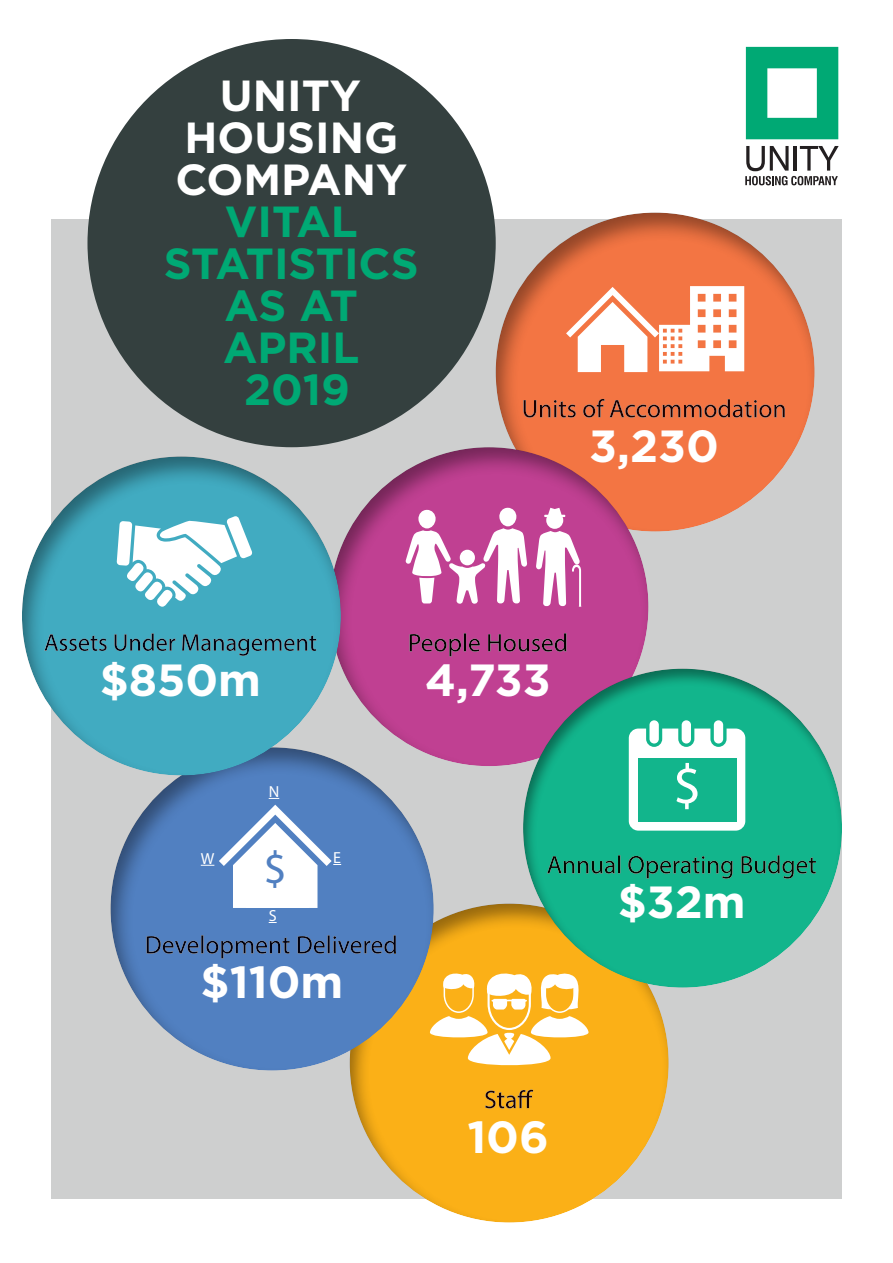
<style>
.page{position:relative;width:893px;height:1263px;background:#fff}
.page>*{position:absolute;margin:0;border:0;box-sizing:border-box;transform-origin:0 0}
.t1{font:56.4px "Myriad Pro";color:#fff}
.t2{font:46.05px "Myriad Pro";color:#5180c1}
.t3{font:700 45px "Gotham";color:#fff}
.t4{font:700 43.5px/42px "Gotham";color:#00a974;text-align:center}
.t5{font:700 43.5px "Gotham";color:#fff}
.t6{font:16.05px "Myriad Pro";color:#fff}
</style>
<div class="page">
<div style="left:51px;top:220px;width:791px;height:979px;background:#cecfcf"></div>
<div style="left:87px;top:39px;width:409px;height:408px;background:#34403f;border-radius:50%"></div>
<div style="left:349px;top:902px;width:321px;height:321px;background:#231f20;opacity:.46"></div>
<svg style="left:434px;top:970px;width:154px;height:97px"></svg>
<div style="left:494px;top:211px;width:321px;height:321px;background:#231f20;opacity:.46"></div>
<svg style="left:566px;top:286px;width:178px;height:86px"></svg>
<div style="left:328px;top:445px;width:321px;height:321px;background:#231f20;opacity:.46"></div>
<div style="left:499px;top:508px;width:18px;height:18px;background:#fff;border-radius:50%"></div>
<div style="left:418px;top:510px;width:18px;height:18px;background:#fff;border-radius:50%"></div>
<svg style="left:405px;top:528px;width:122px;height:76px"></svg>
<svg style="left:536px;top:508px;width:45px;height:99px"></svg>
<div style="left:521px;top:668px;width:325px;height:320px;background:#231f20;opacity:.46"></div>
<div style="left:649px;top:720px;width:10px;height:23px;background:#fff;border-radius:5px"></div>
<svg style="left:629px;top:728px;width:116px;height:103px"></svg>
<div style="left:714px;top:720px;width:9px;height:23px;background:#fff;border-radius:5px"></div>
<div style="left:682px;top:720px;width:9px;height:23px;background:#fff;border-radius:5px"></div>
<div style="left:638px;top:758px;width:98px;height:63px;background:#12b58c"></div>
<div style="left:110px;top:745px;width:324px;height:326px;background:#231f20;opacity:.46"></div>
<svg style="left:746px;top:47px;width:92px;height:92px"></svg>
<svg style="left:745px;top:146px;width:94px;height:39px"></svg>
<svg style="left:201px;top:805px;width:140px;height:103px"></svg>
<div style="left:22px;top:454px;width:322px;height:323px;background:#231f20;opacity:.46"></div>
<svg style="left:117px;top:516px;width:135px;height:91px"></svg>
<p class="t5" style="left:220px;top:71px;width:143px">UNITY</p>
<p class="t5" style="left:184px;top:113px;width:215px">HOUSING</p>
<p class="t5" style="left:175px;top:155px;width:233px">COMPANY</p>
<p class="t4" style="left:164px;top:200px;width:256px">VITAL<br>STATISTICS</p>
<p class="t4" style="left:225px;top:284px;width:135px">AS AT</p>
<p class="t4" style="left:223px;top:326px;width:138px">APRIL<br>2019</p>
<p class="t3" style="left:589px;top:420px;width:131px">3,230</p>
<p class="t3" style="left:100px;top:654px;width:163px">$850m</p>
<p class="t6" style="left:269px;top:781px;width:12px">N</p>
<p class="t2" style="left:263px;top:840px;width:25px">$</p>
<p class="t6" style="left:201px;top:848px;width:15px">W</p>
<p class="t6" style="left:333px;top:848px;width:9px">E</p>
<p class="t6" style="left:269px;top:905px;width:9px">S</p>
<p class="t3" style="left:201px;top:956px;width:144px">$110m</p>
<p class="t3" style="left:425px;top:654px;width:127px">4,733</p>
<p class="t1" style="left:673px;top:751px;width:30px">$</p>
<p class="t3" style="left:618px;top:876px;width:129px">$32m</p>
<p class="t3" style="left:467px;top:1111px;width:83px">106</p>
</div>
